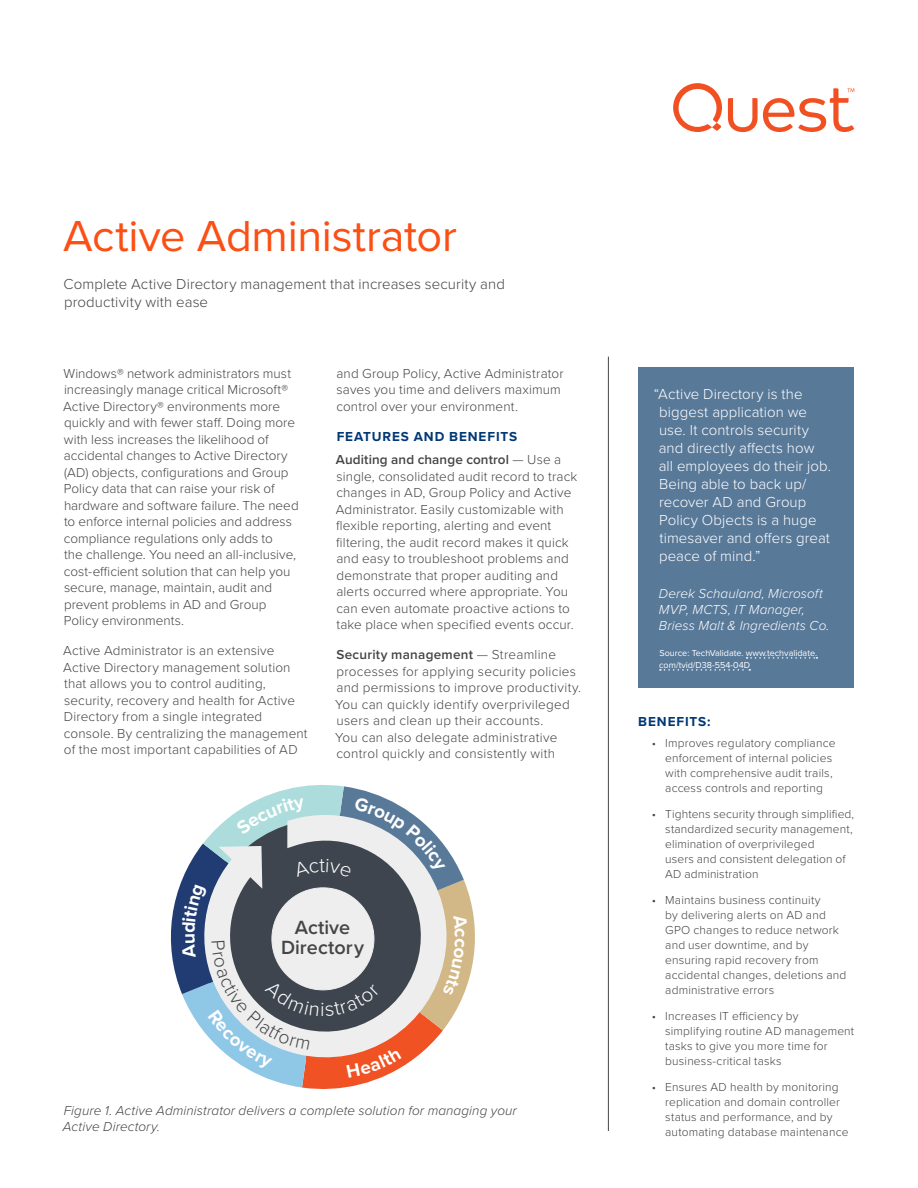
<style>
.page{position:relative;width:918px;height:1188px;background:#fff}
.page>*{position:absolute;margin:0;border:0;box-sizing:border-box;transform-origin:0 0}
._01_Headline_27{font:45px "Proxima Nova";letter-spacing:-.005em;color:#fb4f14}
.t1{font:600 19.8px/19.8px "Proxima Nova";color:#444545;text-align:center}
._13_Callout_Box_Smal{font:300 15px/18px "Proxima Nova";letter-spacing:.005em;color:#fff}
._04_Subhead{font:300 15px/18px "Proxima Nova";letter-spacing:.005em;color:#444}
.t2{font:300 13.5px/16.5px "Proxima Nova";letter-spacing:.01em;color:#444}
._18_Image_Caption{font:italic 300 13.5px/16.5px "Proxima Nova";letter-spacing:.005em;color:#444}
._17_Callout_Box_Byli{font:italic 300 13.5px/16.2px "Proxima Nova";letter-spacing:.005em;color:#fff}
._05_Section_Heading{font:700 13.5px "Proxima Nova";letter-spacing:.065em;color:#003876}
.t3{font:300 12px/15px "Proxima Nova";letter-spacing:.015em;color:#444}
._60_Footer{font:9px/12px "Proxima Nova";color:#fff}
.s1{font-weight:600}
</style>
<div class="page">
<svg style="left:673px;top:83px;width:49px;height:49px"></svg>
<svg style="left:728px;top:88px;width:126px;height:44px"></svg>
<hr style="left:608px;top:357px;width:1px;height:774px;background:#444">
<div style="left:638px;top:367px;width:216px;height:321px;background:#597999"></div>
<svg style="left:747px;top:657px;width:70px;height:2px"></svg>
<svg style="left:660px;top:669px;width:90px;height:2px"></svg>
<svg style="left:170px;top:785px;width:305px;height:304px"></svg>
<p class="_01_Headline_27" style="left:63px;top:202px;width:395px">Active Administrator</p>
<p class="_04_Subhead" style="left:64px;top:275px;width:443px">Complete Active Directory management that increases security and productivity with ease</p>
<p class="t2" style="left:63px;top:365px;width:237px">Windows® network administrators must increasingly manage critical Microsoft® Active Directory® environments more quickly and with fewer staff. Doing more with less increases the likelihood of accidental changes to Active Directory (AD) objects, configurations and Group Policy data that can raise your risk of hardware and software failure. The need to enforce internal policies and address compliance regulations only adds to<br>the challenge. You need an all-inclusive, cost-efficient solution that can help you secure, manage, maintain, audit and prevent problems in AD and Group Policy environments.</p>
<p class="t2" style="left:63px;top:642px;width:246px">Active Administrator is an extensive Active Directory management solution that allows you to control auditing, security, recovery and health for Active Directory from a single integrated console. By centralizing the management of the most important capabilities of AD</p>
<p class="t2" style="left:336px;top:365px;width:229px">and Group Policy, Active Administrator saves you time and delivers maximum control over your environment.</p>
<p class="_05_Section_Heading" style="left:337px;top:426px;width:182px">FEATURES AND BENEFITS</p>
<p class="t2" style="left:336px;top:451px;width:243px"><span class="s1">Auditing and change control</span> — Use a single, consolidated audit record to track changes in AD, Group Policy and Active Administrator. Easily customizable with flexible reporting, alerting and event filtering, the audit record makes it quick and easy to troubleshoot problems and demonstrate that proper auditing and alerts occurred where appropriate. You can even automate proactive actions to take place when specified events occur.</p>
<p class="t2" style="left:335px;top:646px;width:248px"><span class="s1">Security management</span> — Streamline processes for applying security policies and permissions to improve productivity.<br>You can quickly identify overprivileged users and clean up their accounts.<br>You can also delegate administrative control quickly and consistently with</p>
<p class="t1" style="left:281px;top:917px;width:84px">Active<br>Directory</p>
<p class="_18_Image_Caption" style="left:63px;top:1101px;width:456px">Figure 1. Active Administrator delivers a complete solution for managing your<br>Active Directory.</p>
<p class="_13_Callout_Box_Smal" style="left:659px;top:385px;width:174px;text-indent:-5px">“Active Directory is the biggest application we use. It controls security and directly affects how all employees do their job.<br>Being able to back up/ recover AD and Group<br>Policy Objects is a huge timesaver and offers great peace of mind.”</p>
<p class="_17_Callout_Box_Byli" style="left:659px;top:585px;width:172px">Derek Schauland, Microsoft<br>MVP, MCTS, IT Manager,<br>Briess Malt &amp; Ingredients Co.</p>
<p class="_60_Footer" style="left:659px;top:646px;width:159px">Source: TechValidate. www.techvalidate. com/tvid/D38-554-04D</p>
<p class="_05_Section_Heading" style="left:638px;top:711px;width:74px">BENEFITS:</p>
<p class="t3" style="left:665px;top:735px;width:172px;text-indent:-14px">• Improves regulatory compliance enforcement of internal policies with comprehensive audit trails, access controls and reporting</p>
<p class="t3" style="left:665px;top:806px;width:191px;text-indent:-14px">• Tightens security through simplified, standardized security management, elimination of overprivileged<br>users and consistent delegation of<br>AD administration</p>
<p class="t3" style="left:665px;top:892px;width:183px;text-indent:-14px">• Maintains business continuity<br>by delivering alerts on AD and<br>GPO changes to reduce network and user downtime, and by ensuring rapid recovery from accidental changes, deletions and administrative errors</p>
<p class="t3" style="left:665px;top:1008px;width:191px;text-indent:-14px">• Increases IT efficiency by simplifying routine AD management tasks to give you more time for business-critical tasks</p>
<p class="t3" style="left:665px;top:1078px;width:185px;text-indent:-14px">• Ensures AD health by monitoring replication and domain controller status and performance, and by automating database maintenance</p>
</div>
